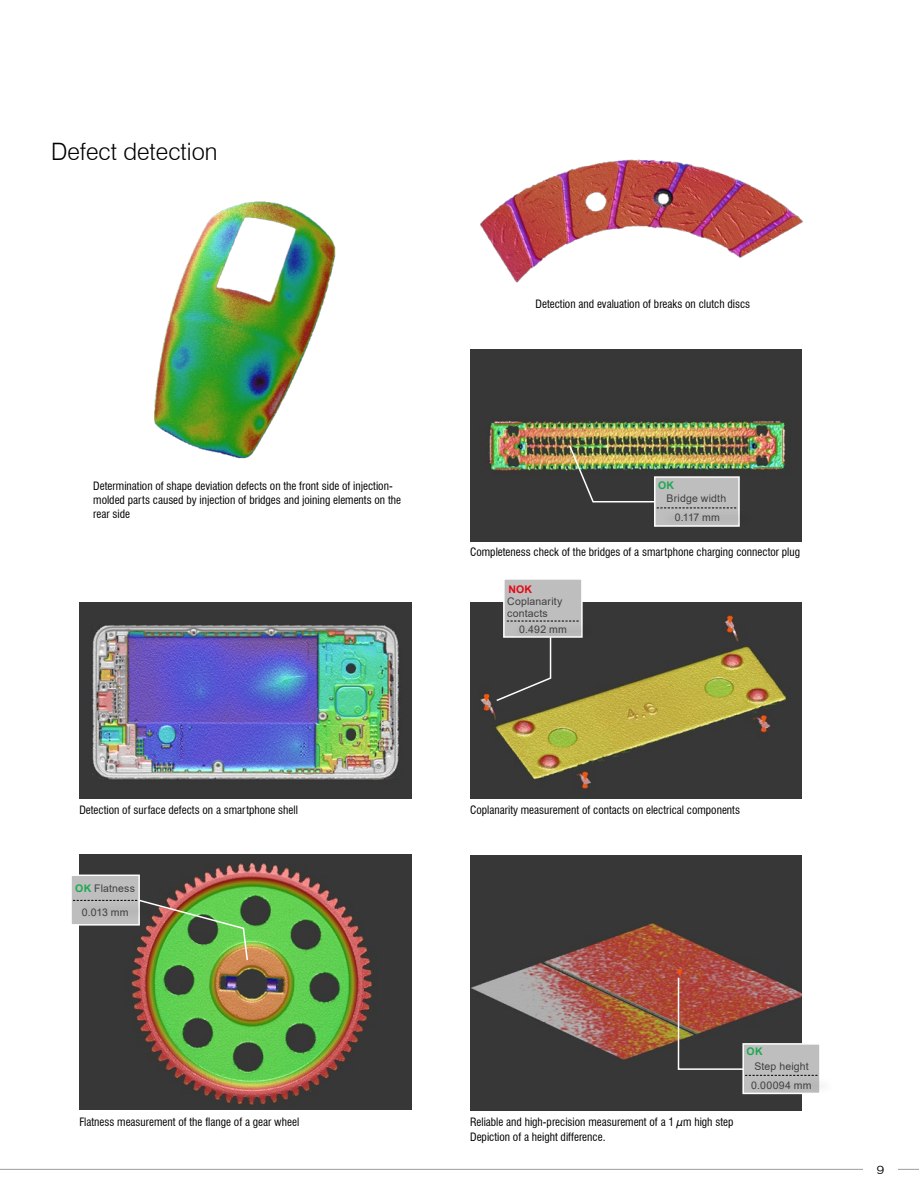
<style>
.page{position:relative;width:919px;height:1191px;background:#fff}
.page>*{position:absolute;margin:0;border:0;box-sizing:border-box;transform-origin:0 0}
.t1{font:300 24px "Swiss 721 BT";color:#000}
.t2{font:300 12px "Swiss 721 BT";color:#000;scale:1.18 1}
.t3{font:condensed 11.25px/14.2px "Swiss 721 BT";color:#000}
.t4{font:10.5px/12px "Arial";letter-spacing:.015em;color:#404040}
.t5{font:700 10.5px "Arial";color:#1ea851}
.t6{font:700 10.5px "Arial";color:#e30613}
.s1{font-weight:700;color:#1ea851}
</style>
<div class="page">
<hr style="left:0;top:1169px;width:918px;height:1px;background:#9d9d9c">
<div style="left:863px;top:1148px;width:34px;height:43px;background:#fff"></div>
<img style="left:154px;top:201px;width:182px;height:258px">
<img style="left:79px;top:602px;width:332px;height:196px">
<img style="left:470px;top:350px;width:331px;height:191px">
<img style="left:470px;top:602px;width:331px;height:196px">
<img style="left:470px;top:855px;width:331px;height:255px">
<img style="left:79px;top:854px;width:332px;height:255px">
<img style="left:480px;top:159px;width:323px;height:124px">
<svg style="left:494px;top:635px;width:58px;height:67px;background:#3e3e3e"></svg>
<svg style="left:654px;top:476px;width:85px;height:51px"></svg>
<div style="left:660px;top:510px;width:93px;height:16px;background:#000;opacity:.75"></div>
<img style="left:567px;top:444px;width:169px;height:64px">
<div style="left:742px;top:1043px;width:78px;height:51px;background:#bebebe;border:2px solid #fff"></div>
<div style="left:749px;top:1077px;width:85px;height:17px;background:#000;opacity:.75"></div>
<svg style="left:677px;top:976px;width:140px;height:100px"></svg>
<div style="left:503px;top:578px;width:79px;height:60px;background:#bebebe;border:2px solid #fff"></div>
<div style="left:510px;top:623px;width:86px;height:16px;background:#000;opacity:.75"></div>
<svg style="left:507px;top:620px;width:71px;height:1px"></svg>
<div style="left:70px;top:874px;width:70px;height:51px;background:#bebebe;border:2px solid #fff"></div>
<img style="left:73px;top:898px;width:176px;height:63px">
<h1 class="t1" style="left:51px;top:137px;width:168px">Defect detection</h1>
<p class="t3" style="left:535px;top:297px;width:216px">Detection and evaluation of breaks on clutch discs</p>
<p class="t3" style="left:93px;top:479px;width:309px">Determination of shape deviation defects on the front side of injection&shy;molded parts caused by injection of bridges and joining elements on the rear side</p>
<p class="t5" style="left:658px;top:478px;width:18px">OK</p>
<p class="t4" style="left:666px;top:492px;width:61px">Bridge width</p>
<p class="t4" style="left:674px;top:511px;width:47px">0.117 mm</p>
<p class="t3" style="left:470px;top:545px;width:331px">Completeness check of the bridges of a smartphone charging connector plug</p>
<p class="t6" style="left:508px;top:581px;width:25px">NOK</p>
<p class="t4" style="left:507px;top:595px;width:57px">Coplanarity contacts</p>
<p class="t4" style="left:519px;top:623px;width:49px">0.492 mm</p>
<p class="t3" style="left:79px;top:802px;width:220px">Detection of surface defects on a smartphone shell</p>
<p class="t3" style="left:470px;top:802px;width:271px">Coplanarity measurement of contacts on electrical components</p>
<p class="t4" style="left:75px;top:882px;width:61px"><span class="s1">OK</span> Flatness</p>
<p class="t4" style="left:82px;top:906px;width:48px">0.013 mm</p>
<p class="t3" style="left:79px;top:1115px;width:221px">Flatness measurement of the flange of a gear wheel</p>
<p class="t3" style="left:470px;top:1115px;width:265px">Reliable and high-precision measurement of a 1 µm high step<br>Depiction of a height difference.</p>
<p class="t5" style="left:746px;top:1044px;width:18px">OK</p>
<p class="t4" style="left:754px;top:1059px;width:56px">Step height</p>
<p class="t4" style="left:751px;top:1079px;width:62px">0.00094 mm</p>
<p class="t2" style="left:876px;top:1162px;width:8px">9</p>
</div>
